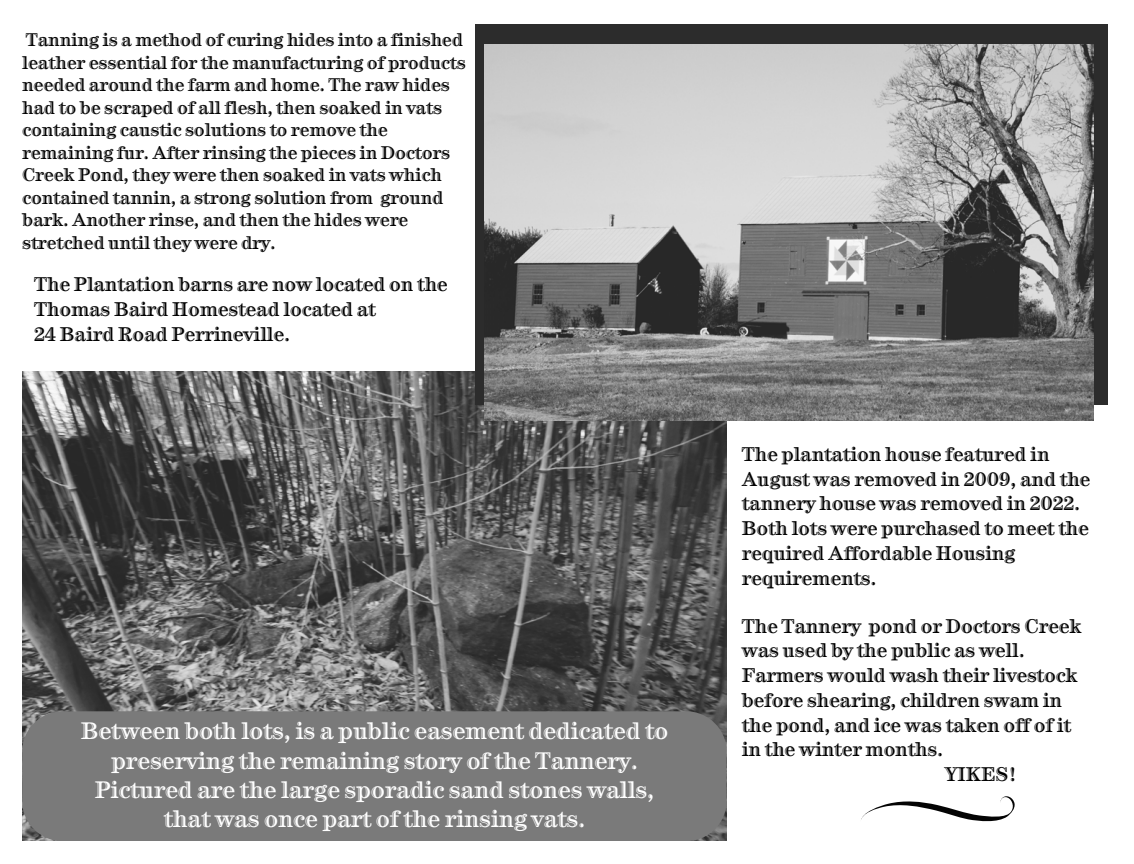
<style>
.page{position:relative;width:1134px;height:864px;background:#fff}
.page>*{position:absolute;margin:0;border:0;box-sizing:border-box;transform-origin:0 0}
.t1{font:21.75px/29.2px "Century Handtooled ITC Std";color:#fff;text-align:center}
.t2{font:18px/24.8px "Century Handtooled ITC Std";color:#000}
.t3{font:16.65px/22.5px "Century Handtooled ITC Std";color:#000}
</style>
<div class="page">
<img style="left:22px;top:371px;width:704px;height:470px">
<div style="left:476px;top:24px;width:632px;height:381px;background:#2c2c2c"></div>
<img style="left:484px;top:45px;width:610px;height:375px">
<div style="left:22px;top:711px;width:705px;height:130px;background:#7a7a7a;border-radius:40px"></div>
<svg style="left:861px;top:796px;width:154px;height:26px"></svg>
<p class="t3" style="left:22px;top:30px;width:445px">Tanning is a method of curing hides into a finished leather essential for the manufacturing of products needed around the farm and home. The raw hides had to be scraped of all flesh, then soaked in vats containing caustic solutions to remove the remaining fur. After rinsing the pieces in Doctors Creek Pond, they were then soaked in vats which contained tannin, a strong solution from ground bark. Another rinse, and then the hides were stretched until they were dry.</p>
<p class="t2" style="left:34px;top:274px;width:415px">The Plantation barns are now located on the<br>Thomas Baird Homestead located at</p>
<p class="t2" style="left:34px;top:323px;width:257px">24 Baird Road Perrineville.</p>
<p class="t1" style="left:81px;top:718px;width:589px">Between both lots, is a public easement dedicated to preserving the remaining story of the Tannery.<br>Pictured are the large sporadic sand stones walls, that was once part of the rinsing vats.</p>
<p class="t2" style="left:742px;top:443px;width:350px">The plantation house featured in<br>August was removed in 2009, and the tannery house was removed in 2022.<br>Both lots were purchased to meet the required Affordable Housing requirements.</p>
<p class="t2" style="left:742px;top:615px;width:341px">The Tannery pond or Doctors Creek was used by the public as well.<br>Farmers would wash their livestock before shearing, children swam in the pond, and ice was taken off of it in the winter months.</p>
<p class="t2" style="left:945px;top:764px;width:73px">YIKES!</p>
</div>
